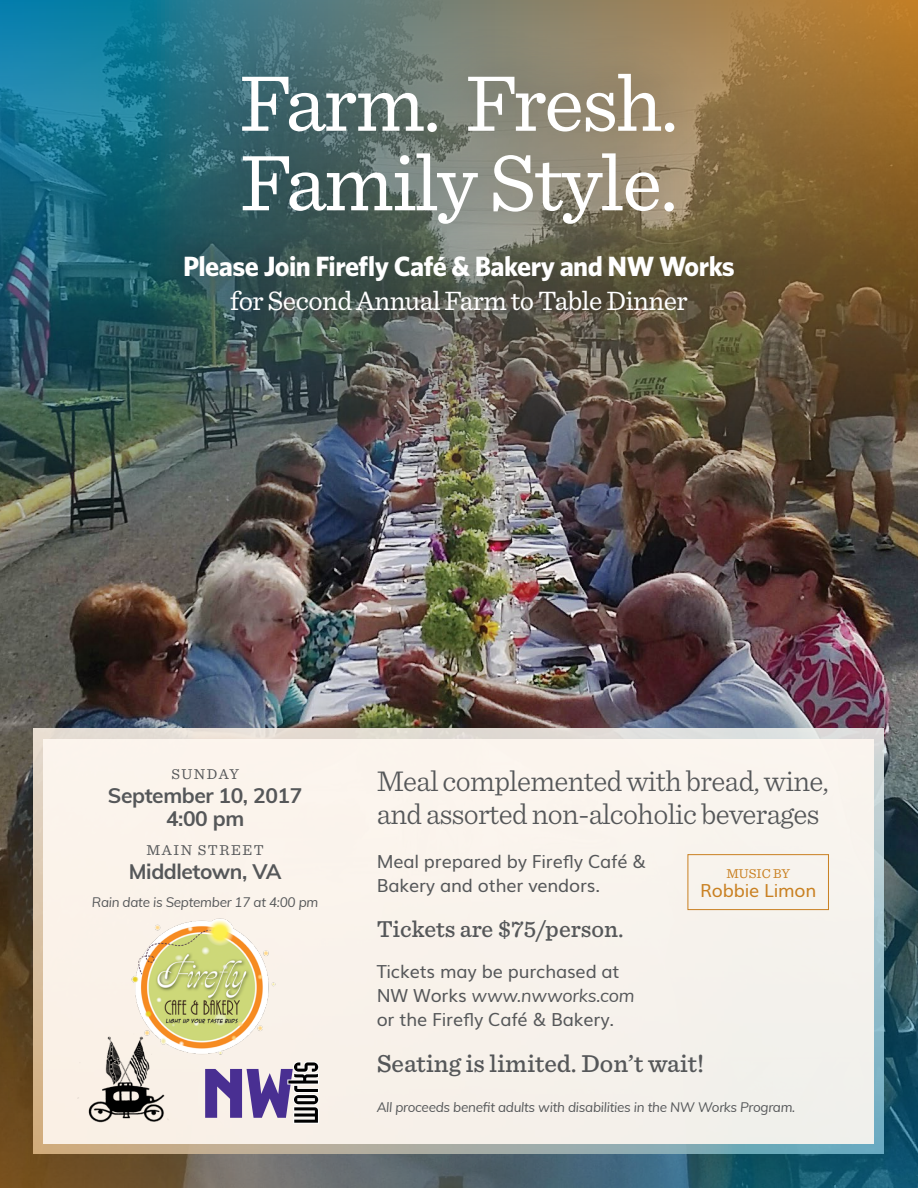
<style>
.page{position:relative;width:918px;height:1188px;background:#fff}
.page>*{position:absolute;margin:0;border:0;box-sizing:border-box;transform-origin:0 0}
.t1{font:82.8px/79.5px "Sentinel";letter-spacing:-.02em;color:#fff}
.t2{font:300 30px/33px "Sentinel";letter-spacing:-.02em;color:#555759}
.t3{font:700 27.9px "Whitney";letter-spacing:-.02em;color:#fff}
.t4{font:27.9px "Sentinel";letter-spacing:-.02em;color:#fff}
.t5{font:500 25.5px "Sentinel";color:#555759}
.t6{font:500 24px "Sentinel";color:#555759}
.t7{font:700 21px/22.5px "Muli";letter-spacing:-.02em;color:#555759;text-align:center}
.t8{font:18px/24px "Muli";letter-spacing:-.01em;color:#555759}
.t9{font:18px "Muli";letter-spacing:-.01em;color:#c98021}
.t10{font:15px "Sentinel";letter-spacing:.1em;color:#555759}
.t11{font:italic 13.5px "Muli";letter-spacing:-.02em;color:#555759}
.t12{font:13.5px "Sentinel";color:#c98021}
.s1{font-style:italic}
</style>
<div class="page">
<img style="left:0;top:555px;width:918px;height:111px">
<img style="left:0;top:0;width:918px;height:555px">
<img style="left:0;top:666px;width:918px;height:522px">
<div style="left:44px;top:739px;width:830px;height:405px;background:#fff8f1"></div>
<div style="left:193px;top:21px;width:531px;height:255px;background:#000;opacity:.47"></div>
<div style="left:155px;top:227px;width:608px;height:115px;background:#000;opacity:.33"></div>
<svg style="left:205px;top:1062px;width:114px;height:61px"></svg>
<img style="left:131px;top:918px;width:145px;height:137px">
<img style="left:77px;top:1031px;width:97px;height:93px">
<div style="left:688px;top:854px;width:141px;height:56px;border:1px solid #c98021"></div>
<h1 class="t1" style="left:240px;top:58px;width:441px">Farm. Fresh.<br>Family Style.</h1>
<h3 class="t3" style="left:183px;top:249px;width:553px">Please Join Firefly Café &amp; Bakery and NW Works</h3>
<h3 class="t4" style="left:230px;top:280px;width:459px">for Second Annual Farm to Table Dinner</h3>
<p class="t10" style="left:171px;top:763px;width:69px">SUNDAY</p>
<p class="t7" style="left:108px;top:783px;width:196px">September 10, 2017<br>4:00 pm</p>
<p class="t10" style="left:147px;top:839px;width:119px">MAIN STREET</p>
<p class="t7" style="left:129px;top:859px;width:154px">Middletown, VA</p>
<p class="t11" style="left:92px;top:893px;width:228px">Rain date is September 17 at 4:00 pm</p>
<h2 class="t2" style="left:377px;top:762px;width:454px">Meal complemented with bread, wine, and assorted non-alcoholic beverages</h2>
<p class="t8" style="left:377px;top:848px;width:271px">Meal prepared by Firefly Café &amp;<br>Bakery and other vendors.</p>
<p class="t12" style="left:726px;top:863px;width:65px">MUSIC BY</p>
<p class="t9" style="left:700px;top:876px;width:118px">Robbie Limon</p>
<h3 class="t6" style="left:377px;top:911px;width:248px">Tickets are $75/person.</h3>
<p class="t8" style="left:377px;top:958px;width:260px">Tickets may be purchased at<br>NW Works <span class="s1">www.nwworks.com </span>or the Firefly Café &amp; Bakery.</p>
<h3 class="t5" style="left:377px;top:1044px;width:329px">Seating is limited. Don’t wait!</h3>
<p class="t11" style="left:377px;top:1098px;width:420px">All proceeds benefit adults with disabilities in the NW Works Program.</p>
</div>
